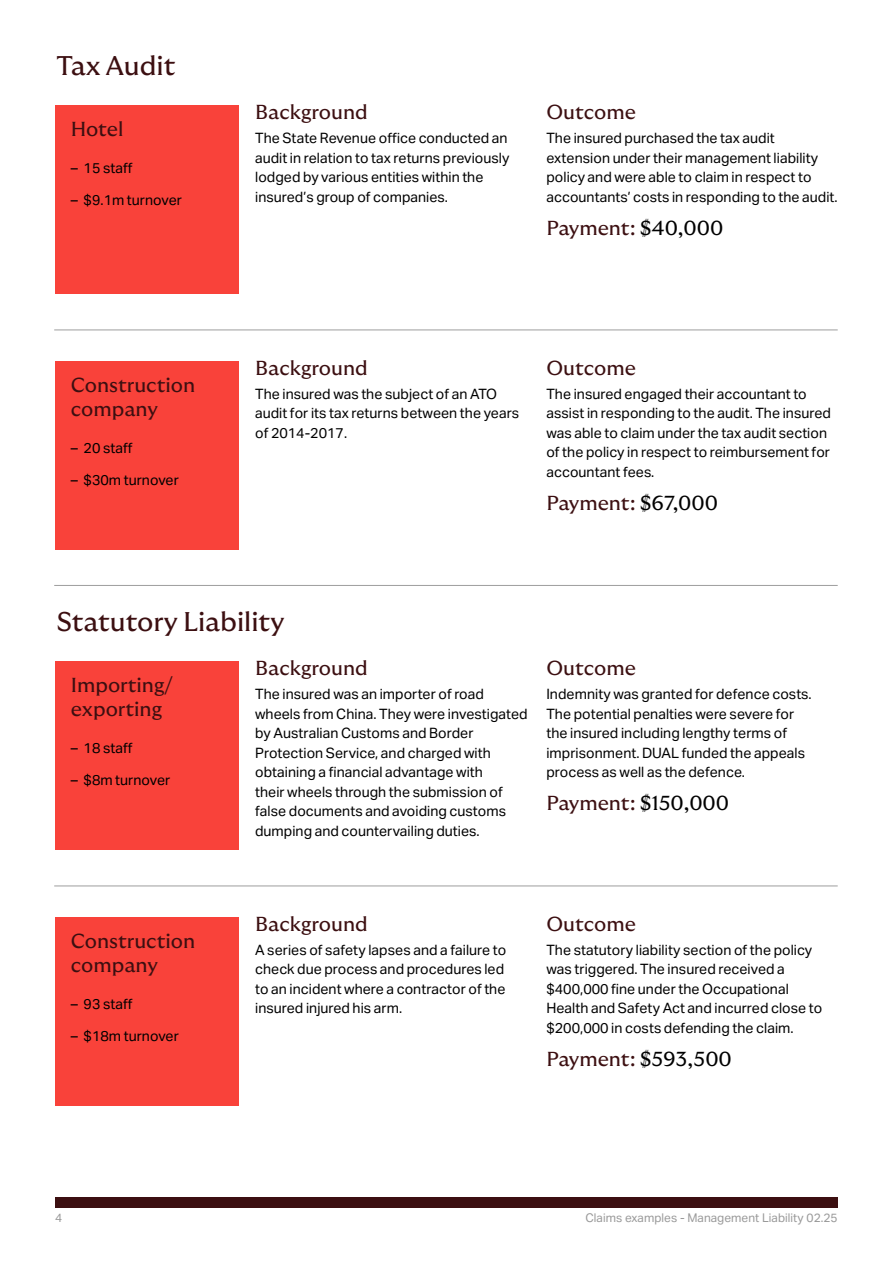
<style>
.page{position:relative;width:893px;height:1263px;background:#fff}
.page>*{position:absolute;margin:0;border:0;box-sizing:border-box;transform-origin:0 0}
.t1{font:27px "GT Ultra Median";color:#3c0f11}
.t2{font:20.25px/24.3px "GT Ultra Median";letter-spacing:-.005em;color:#3c0f11}
.t3{font:14.25px/19.5px "Aktiv Grotesk";color:#000}
.t4{font:12px "Aktiv Grotesk";color:#999}
.s1{color:#000}
</style>
<div class="page">
<div style="left:55px;top:1197px;width:783px;height:11px;background:#3c0f11"></div>
<div style="left:55px;top:105px;width:183px;height:189px;background:#f9423a"></div>
<hr style="left:54px;top:330px;width:784px;height:1px;background:#9d9d9d">
<div style="left:55px;top:361px;width:183px;height:189px;background:#f9423a"></div>
<hr style="left:54px;top:585px;width:784px;height:1px;background:#9d9d9d">
<div style="left:55px;top:661px;width:183px;height:189px;background:#f9423a"></div>
<hr style="left:54px;top:886px;width:784px;height:1px;background:#9d9d9d">
<div style="left:55px;top:917px;width:183px;height:189px;background:#f9423a"></div>
<h1 class="t1" style="left:56px;top:50px;width:121px">Tax Audit</h1>
<h2 class="t2" style="left:71px;top:117px;width:54px">Hotel</h2>
<p class="t3" style="left:71px;top:158px;width:63px">– 15 staff</p>
<p class="t3" style="left:71px;top:190px;width:113px">– $9.1m turnover</p>
<h2 class="t2" style="left:255px;top:101px;width:114px">Background</h2>
<p class="t3" style="left:255px;top:129px;width:256px">The State Revenue office conducted an audit in relation to tax returns previously lodged by various entities within the insured’s group of companies.</p>
<h2 class="t2" style="left:546px;top:101px;width:91px">Outcome</h2>
<p class="t3" style="left:546px;top:129px;width:293px">The insured purchased the tax audit extension under their management liability policy and were able to claim in respect to accountants’ costs in responding to the audit.</p>
<h2 class="t2" style="left:546px;top:216px;width:178px">Payment: <span class="s1">$40,000</span></h2>
<h2 class="t2" style="left:71px;top:373px;width:126px">Construction company</h2>
<p class="t3" style="left:71px;top:438px;width:63px">– 20 staff</p>
<p class="t3" style="left:71px;top:470px;width:110px">– $30m turnover</p>
<h2 class="t2" style="left:255px;top:356px;width:114px">Background</h2>
<p class="t3" style="left:255px;top:384px;width:266px">The insured was the subject of an ATO audit for its tax returns between the years of 2014-2017.</p>
<h2 class="t2" style="left:546px;top:356px;width:91px">Outcome</h2>
<p class="t3" style="left:546px;top:384px;width:286px">The insured engaged their accountant to assist in responding to the audit. The insured was able to claim under the tax audit section of the policy in respect to reimbursement for accountant fees.</p>
<h2 class="t2" style="left:546px;top:491px;width:173px">Payment: <span class="s1">$67,000</span></h2>
<h1 class="t1" style="left:56px;top:606px;width:230px">Statutory Liability</h1>
<h2 class="t2" style="left:71px;top:673px;width:104px">Importing/ exporting</h2>
<p class="t3" style="left:71px;top:738px;width:63px">– 18 staff</p>
<p class="t3" style="left:71px;top:770px;width:101px">– $8m turnover</p>
<h2 class="t2" style="left:255px;top:656px;width:114px">Background</h2>
<p class="t3" style="left:255px;top:684px;width:274px">The insured was an importer of road wheels from China. They were investigated by Australian Customs and Border Protection Service, and charged with obtaining a financial advantage with<br>their wheels through the submission of false documents and avoiding customs dumping and countervailing duties.</p>
<h2 class="t2" style="left:546px;top:656px;width:91px">Outcome</h2>
<p class="t3" style="left:546px;top:684px;width:267px">Indemnity was granted for defence costs.<br>The potential penalties were severe for the insured including lengthy terms of imprisonment. DUAL funded the appeals process as well as the defence.</p>
<h2 class="t2" style="left:546px;top:791px;width:184px">Payment: <span class="s1">$150,000</span></h2>
<h2 class="t2" style="left:71px;top:929px;width:126px">Construction company</h2>
<p class="t3" style="left:71px;top:994px;width:63px">– 93 staff</p>
<p class="t3" style="left:71px;top:1026px;width:110px">– $18m turnover</p>
<h2 class="t2" style="left:255px;top:912px;width:114px">Background</h2>
<p class="t3" style="left:255px;top:940px;width:253px">A series of safety lapses and a failure to check due process and procedures led to an incident where a contractor of the insured injured his arm.</p>
<h2 class="t2" style="left:546px;top:912px;width:91px">Outcome</h2>
<p class="t3" style="left:546px;top:940px;width:277px">The statutory liability section of the policy was triggered. The insured received a $400,000 fine under the Occupational Health and Safety Act and incurred close to $200,000 in costs defending the claim.</p>
<h2 class="t2" style="left:546px;top:1047px;width:187px">Payment: <span class="s1">$593,500</span></h2>
<p class="t4" style="left:55px;top:1210px;width:9px">4</p>
<p class="t4" style="left:585px;top:1210px;width:254px">Claims examples - Management Liability 02.25</p>
</div>
